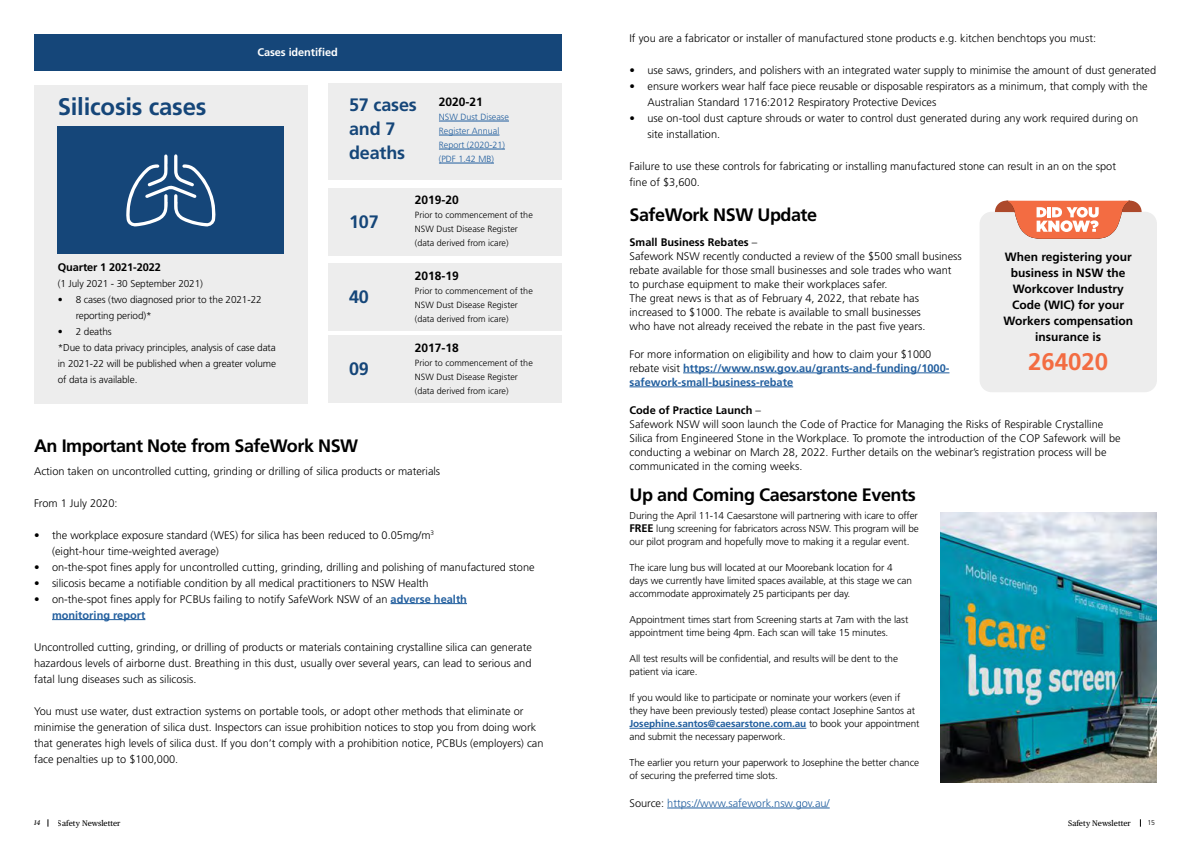
<style>
.page{position:relative;width:1191px;height:842px;background:#fff}
.page>*{position:absolute;margin:0;border:0;box-sizing:border-box;transform-origin:0 0}
.t1{font:700 24px "Frutiger LT Std";letter-spacing:-.01em;color:#154679}
.t2{font:700 24px "Frutiger LT Std";color:#f36c42}
.t3{font:700 18px "Frutiger LT Std";letter-spacing:-.025em;color:#000}
.t4{font:700 18px/24px "Frutiger LT Std";letter-spacing:-.01em;color:#154679}
.t5{font:700 12px/16px "Frutiger LT Std";color:#000;text-align:center}
.t6{font:300 11px/16px "Frutiger LT Std";color:#000}
.t7{font:700 11px/14px "Frutiger LT Std";color:#215e9e}
.t8{font:300 11px "Frutiger LT Std";color:#215e9e}
.t9{font:700 11px "Frutiger LT Std";letter-spacing:-.01em;color:#000}
.t10{font:700 11px "Frutiger LT Std";letter-spacing:-.01em;color:#fff}
.t11{font:300 10px/13px "Frutiger LT Std";letter-spacing:-.01em;color:#000}
.t12{font:300 9px/14px "Frutiger LT Std";color:#000}
.t13{font:300 9px/14px "Frutiger LT Std";color:#215e9e}
.t14{font:8px "Publico Text";color:#000}
.t15{font:italic 7px "Publico Text";color:#000}
.t16{font:300 7px "Frutiger LT Std";color:#000}
.s1{font-weight:700;color:#215e9e}
.s2{font-weight:700}
.s3{font-weight:300;color:#000}
.s4{font-weight:700;font-size:11px}
.s5{color:#000}
</style>
<div class="page">
<div style="left:34px;top:85px;width:274px;height:318px;background:#ededed"></div>
<div style="left:34px;top:34px;width:527px;height:37px;background:#154679"></div>
<div style="left:58px;top:126px;width:226px;height:128px;background:#154679"></div>
<svg style="left:126px;top:154px;width:90px;height:73px"></svg>
<div style="left:328px;top:83px;width:233px;height:97px;background:#ededed"></div>
<div style="left:328px;top:188px;width:233px;height:67px;background:#ededed"></div>
<div style="left:328px;top:263px;width:233px;height:68px;background:#ededed"></div>
<div style="left:328px;top:335px;width:233px;height:68px;background:#ededed"></div>
<hr style="left:439px;top:121px;width:70px;height:1px;background:#215e9e">
<hr style="left:439px;top:135px;width:60px;height:1px;background:#215e9e">
<hr style="left:439px;top:149px;width:66px;height:1px;background:#215e9e">
<hr style="left:439px;top:163px;width:55px;height:1px;background:#215e9e">
<hr style="left:390px;top:603px;width:77px;height:1px;background:#215e9e">
<hr style="left:52px;top:619px;width:93px;height:1px;background:#215e9e">
<hr style="left:683px;top:373px;width:266px;height:1px;background:#215e9e">
<hr style="left:629px;top:387px;width:164px;height:1px;background:#215e9e">
<hr style="left:629px;top:728px;width:177px;height:1px;background:#215e9e">
<img style="left:940px;top:512px;width:217px;height:270px">
<div style="left:979px;top:212px;width:178px;height:180px;background:#ededed;border-radius:12px"></div>
<svg style="left:995px;top:201px;width:146px;height:38px"></svg>
<hr style="left:667px;top:808px;width:162px;height:1px;background:#215e9e">
<p class="t10" style="left:257px;top:45px;width:82px">Cases identified</p>
<p class="t1" style="left:58px;top:92px;width:150px">Silicosis cases</p>
<p class="t5" style="left:439px;top:94px;width:46px">2020-21</p>
<p class="t13" style="left:439px;top:110px;width:72px">NSW Dust Disease<br>Register Annual</p>
<p class="t13" style="left:439px;top:138px;width:68px">Report (2020-21) (PDF 1.42 MB)</p>
<p class="t4" style="left:349px;top:92px;width:69px">57 cases and 7 deaths</p>
<p class="t5" style="left:415px;top:192px;width:46px">2019-20</p>
<p class="t12" style="left:415px;top:208px;width:119px">Prior to commencement of the<br>NSW Dust Disease Register</p>
<p class="t12" style="left:415px;top:236px;width:95px">(data derived from icare)</p>
<p class="t5" style="left:415px;top:267px;width:46px">2018-19</p>
<p class="t12" style="left:415px;top:284px;width:119px">Prior to commencement of the<br>NSW Dust Disease Register</p>
<p class="t12" style="left:415px;top:312px;width:95px">(data derived from icare)</p>
<p class="t5" style="left:415px;top:340px;width:46px">2017-18</p>
<p class="t12" style="left:415px;top:356px;width:119px">Prior to commencement of the<br>NSW Dust Disease Register</p>
<p class="t12" style="left:415px;top:384px;width:95px">(data derived from icare)</p>
<p class="t4" style="left:349px;top:209px;width:31px">107</p>
<p class="t9" style="left:58px;top:261px;width:105px">Quarter 1 2021-2022</p>
<p class="t11" style="left:58px;top:277px;width:147px">(1 July 2021 - 30 September 2021)</p>
<p class="t11" style="left:76px;top:292px;width:187px;line-height:16px;text-indent:-18px">• 8 cases (two diagnosed prior to the 2021-22 reporting period)*</p>
<p class="t11" style="left:58px;top:325px;width:55px">• 2 deaths</p>
<p class="t11" style="left:58px;top:340px;width:220px;line-height:16px;text-align:justify">*Due to data privacy principles, analysis of case data in 2021-22 will be published when a greater volume of data is available.</p>
<p class="t4" style="left:349px;top:284px;width:21px">40</p>
<p class="t4" style="left:349px;top:357px;width:21px">09</p>
<p class="t3" style="left:34px;top:435px;width:326px">An Important Note from SafeWork NSW</p>
<p class="t6" style="left:34px;top:463px;width:408px">Action taken on uncontrolled cutting, grinding or drilling of silica products or materials</p>
<p class="t6" style="left:34px;top:495px;width:85px">From 1 July 2020:</p>
<p class="t6" style="left:52px;top:527px;width:383px;text-indent:-18px">• the workplace exposure standard (WES) for silica has been reduced to 0.05mg/m<sup>3 </sup>(eight-hour time-weighted average)</p>
<p class="t6" style="left:34px;top:559px;width:502px">• on-the-spot fines apply for uncontrolled cutting, grinding, drilling and polishing of manufactured stone</p>
<p class="t6" style="left:34px;top:575px;width:396px">• silicosis became a notifiable condition by all medical practitioners to NSW Health</p>
<p class="t6" style="left:52px;top:591px;width:416px;text-indent:-18px">• on-the-spot fines apply for PCBUs failing to notify SafeWork NSW of an <span class="s1">adverse health monitoring report</span></p>
<p class="t6" style="left:34px;top:639px;width:499px;text-align:justify">Uncontrolled cutting, grinding, or drilling of products or materials containing crystalline silica can generate hazardous levels of airborne dust. Breathing in this dust, usually over several years, can lead to serious and fatal lung diseases such as silicosis.</p>
<p class="t6" style="left:34px;top:703px;width:511px">You must use water, dust extraction systems on portable tools, or adopt other methods that eliminate or minimise the generation of silica dust. Inspectors can issue prohibition notices to stop you from doing work that generates high levels of silica dust. If you don’t comply with a prohibition notice, PCBUs (employers) can face penalties up to $100,000.</p>
<p class="t6" style="left:629px;top:31px;width:468px">If you are a fabricator or installer of manufactured stone products e.g. kitchen benchtops you must:</p>
<p class="t6" style="left:629px;top:63px;width:528px">• use saws, grinders, and polishers with an integrated water supply to minimise the amount of dust generated</p>
<p class="t6" style="left:647px;top:79px;width:501px;text-indent:-18px">• ensure workers wear half face piece reusable or disposable respirators as a minimum, that comply with the<br>Australian Standard 1716:2012 Respiratory Protective Devices</p>
<p class="t6" style="left:647px;top:111px;width:492px;text-indent:-18px">• use on-tool dust capture shrouds or water to control dust generated during any work required during on site installation.</p>
<p class="t6" style="left:629px;top:159px;width:488px">Failure to use these controls for fabricating or installing manufactured stone can result in an on the spot fine of $3,600.</p>
<p class="t3" style="left:629px;top:204px;width:189px">SafeWork NSW Update</p>
<p class="t6" style="left:629px;top:235px;width:334px;line-height:14px"><span class="s2">Small Business Rebates</span> –<br>Safework NSW recently conducted a review of the $500 small business rebate available for those small businesses and sole trades who want to purchase equipment to make their workplaces safer.</p>
<p class="t6" style="left:629px;top:291px;width:297px;line-height:14px">The great news is that as of February 4, 2022, that rebate has increased to $1000. The rebate is available to small businesses who have not already received the rebate in the past five years.</p>
<p class="t7" style="left:629px;top:347px;width:321px"><span class="s3">For more information on eligibility and how to claim your $1000 rebate visit</span> https://www.nsw.gov.au/grants-and-funding/1000- safework-small-business-rebate</p>
<p class="t6" style="left:629px;top:403px;width:493px;line-height:14px"><span class="s2">Code of Practice Launch</span> –<br>Safework NSW will soon launch the Code of Practice for Managing the Risks of Respirable Crystalline Silica from Engineered Stone in the Workplace. To promote the introduction of the COP Safework will be conducting a webinar on March 28, 2022. Further details on the webinar’s registration process will be communicated in the coming weeks.</p>
<p class="t5" style="left:1003px;top:249px;width:131px">When registering your business in NSW the<br>Workcover Industry<br>Code (WIC) for your<br>Workers compensation insurance is</p>
<p class="t2" style="left:1028px;top:347px;width:82px">264020</p>
<p class="t3" style="left:629px;top:484px;width:288px">Up and Coming Caesarstone Events</p>
<p class="t11" style="left:629px;top:509px;width:291px;text-align:justify">During the April 11-14 Caesarstone will partnering with icare to offer <span class="s4">FREE</span> lung screening for fabricators across NSW. This program will be our pilot program and hopefully move to making it a regular event.</p>
<p class="t11" style="left:629px;top:561px;width:284px">The icare lung bus will located at our Moorebank location for 4 days we currently have limited spaces available, at this stage we can accommodate approximately 25 participants per day.</p>
<p class="t11" style="left:629px;top:613px;width:280px">Appointment times start from Screening starts at 7am with the last appointment time being 4pm. Each scan will take 15 minutes.</p>
<p class="t11" style="left:629px;top:652px;width:270px">All test results will be confidential, and results will be dent to the patient via icare.</p>
<p class="t11" style="left:629px;top:691px;width:291px">If you would like to participate or nominate your workers (even if they have been previously tested) please contact Josephine Santos at <span class="s1">Josephine.santos@caesarstone.com.au</span> to book your appointment and submit the necessary paperwork.</p>
<p class="t11" style="left:629px;top:756px;width:291px">The earlier you return your paperwork to Josephine the better chance of securing the preferred time slots.</p>
<p class="t8" style="left:629px;top:797px;width:202px"><span class="s5">Source:</span> https://www.safework.nsw.gov.au/</p>
<p class="t15" style="left:34px;top:817px;width:8px">14</p>
<p class="t14" style="left:58px;top:817px;width:64px">Safety Newsletter</p>
<p class="t14" style="left:1068px;top:817px;width:64px">Safety Newsletter</p>
<p class="t16" style="left:1147px;top:818px;width:9px">15</p>
</div>
